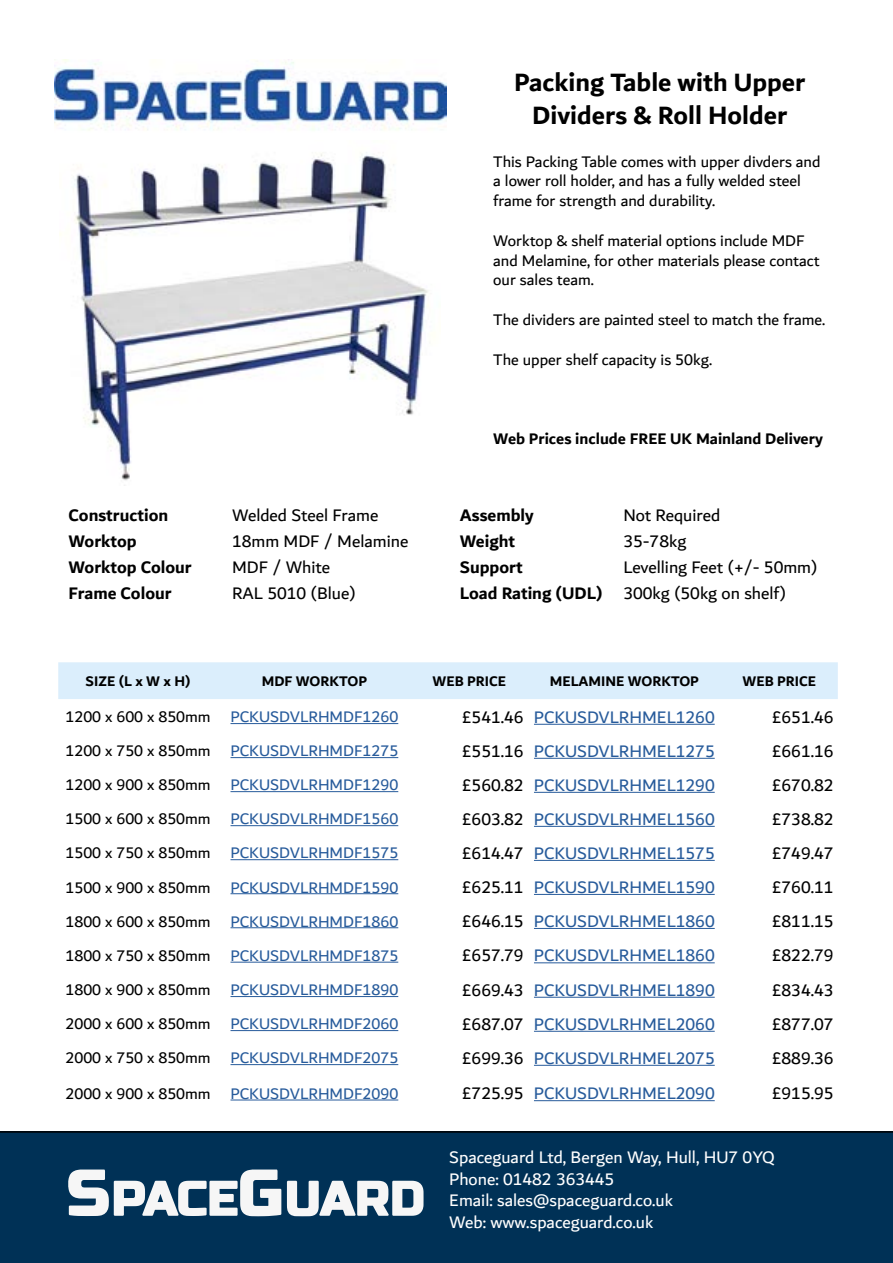
<style>
.page{position:relative;width:893px;height:1263px;background:#fff}
.page>*{position:absolute;margin:0;border:0;box-sizing:border-box;transform-origin:0 0}
.t1{font:700 27px/32.4px "Dubai";color:#000;text-align:center}
.t2{font:18px "Dubai";color:#275b9b}
.t3{font:18px/25.7px "Dubai";color:#000}
.t4{font:18px/21.6px "Dubai";color:#fff}
.t5{font:700 18px "Dubai";color:#000}
.t6{font:16.5px "Dubai";color:#275b9b}
.t7{font:16.5px/19.8px "Dubai";color:#000}
.t8{font:700 16.5px "Dubai";color:#000}
.t9{font:700 15px "Dubai";color:#000}
.s1{font-weight:700}
.s2{color:#000}
</style>
<div class="page">
<div style="left:0;top:1131px;width:893px;height:132px;background:#003156"></div>
<svg style="left:287px;top:1181px;width:137px;height:35px"></svg>
<svg style="left:68px;top:1169px;width:213px;height:47px"></svg>
<img style="left:54px;top:60px;width:392px;height:71px">
<div style="left:58px;top:662px;width:780px;height:37px;background:#dbeefc"></div>
<hr style="left:230px;top:723px;width:168px;height:1px;background:#275b9b">
<hr style="left:534px;top:724px;width:181px;height:1px;background:#275b9b">
<hr style="left:230px;top:757px;width:168px;height:1px;background:#275b9b">
<hr style="left:534px;top:758px;width:181px;height:1px;background:#275b9b">
<hr style="left:230px;top:791px;width:168px;height:1px;background:#275b9b">
<hr style="left:534px;top:792px;width:181px;height:1px;background:#275b9b">
<hr style="left:230px;top:825px;width:168px;height:1px;background:#275b9b">
<hr style="left:534px;top:826px;width:181px;height:1px;background:#275b9b">
<hr style="left:230px;top:859px;width:168px;height:1px;background:#275b9b">
<hr style="left:534px;top:860px;width:181px;height:1px;background:#275b9b">
<hr style="left:230px;top:893px;width:168px;height:1px;background:#275b9b">
<hr style="left:534px;top:894px;width:181px;height:1px;background:#275b9b">
<hr style="left:230px;top:927px;width:168px;height:1px;background:#275b9b">
<hr style="left:534px;top:928px;width:181px;height:1px;background:#275b9b">
<hr style="left:230px;top:962px;width:168px;height:1px;background:#275b9b">
<hr style="left:534px;top:962px;width:181px;height:1px;background:#275b9b">
<hr style="left:230px;top:996px;width:168px;height:1px;background:#275b9b">
<hr style="left:534px;top:997px;width:181px;height:1px;background:#275b9b">
<hr style="left:230px;top:1030px;width:168px;height:1px;background:#275b9b">
<hr style="left:534px;top:1031px;width:181px;height:1px;background:#275b9b">
<hr style="left:230px;top:1064px;width:168px;height:1px;background:#275b9b">
<hr style="left:534px;top:1065px;width:181px;height:1px;background:#275b9b">
<hr style="left:230px;top:1099px;width:168px;height:1px;background:#275b9b">
<hr style="left:534px;top:1100px;width:181px;height:1px;background:#275b9b">
<img style="left:60px;top:152px;width:369px;height:334px">
<h1 class="t1" style="left:514px;top:66px;width:293px">Packing Table with Upper<br>Dividers &amp; Roll Holder</h1>
<p class="t7" style="left:493px;top:151px;width:329px">This Packing Table comes with upper divders and a lower roll holder, and has a fully welded steel frame for strength and durability.</p>
<p class="t7" style="left:493px;top:230px;width:328px">Worktop &amp; shelf material options include MDF and Melamine, for other materials please contact our sales team.</p>
<p class="t7" style="left:493px;top:309px;width:334px">The dividers are painted steel to match the frame.</p>
<p class="t7" style="left:493px;top:349px;width:221px">The upper shelf capacity is 50kg.</p>
<p class="t5" style="left:69px;top:505px;width:101px">Construction</p>
<p class="t3" style="left:232px;top:502px;width:148px">Welded Steel Frame</p>
<p class="t5" style="left:69px;top:530px;width:70px">Worktop</p>
<p class="t3" style="left:232px;top:528px;width:178px">18mm MDF / Melamine</p>
<p class="t5" style="left:69px;top:557px;width:125px">Worktop Colour</p>
<p class="t3" style="left:232px;top:554px;width:100px">MDF / White</p>
<p class="t5" style="left:69px;top:582px;width:105px">Frame Colour</p>
<p class="t3" style="left:232px;top:580px;width:125px">RAL 5010 (Blue)</p>
<p class="t8" style="left:493px;top:428px;width:331px">Web Prices include FREE UK Mainland Delivery</p>
<p class="t5" style="left:460px;top:505px;width:75px">Assembly</p>
<p class="t3" style="left:623px;top:502px;width:98px">Not Required</p>
<p class="t5" style="left:460px;top:530px;width:57px">Weight</p>
<p class="t3" style="left:623px;top:528px;width:64px">35-78kg</p>
<p class="t5" style="left:460px;top:557px;width:64px">Support</p>
<p class="t3" style="left:460px;top:554px;width:359px;text-indent:164px">Levelling Feet (+/- 50mm)<br><span class="s1">Load Rating (UDL)</span> 300kg (50kg on shelf)</p>
<p class="t9" style="left:86px;top:672px;width:106px">SIZE (L x W x H)</p>
<p class="t9" style="left:262px;top:672px;width:107px">MDF WORKTOP</p>
<p class="t9" style="left:433px;top:672px;width:75px">WEB PRICE</p>
<p class="t9" style="left:550px;top:672px;width:151px">MELAMINE WORKTOP</p>
<p class="t9" style="left:742px;top:672px;width:75px">WEB PRICE</p>
<p class="t6" style="left:66px;top:707px;width:334px"><span class="s2">1200 x 600 x 850mm</span> PCKUSDVLRHMDF1260</p>
<p class="t2" style="left:462px;top:706px;width:254px"><span class="s2">£541.46</span> PCKUSDVLRHMEL1260</p>
<p class="t3" style="left:772px;top:704px;width:63px">£651.46</p>
<p class="t6" style="left:66px;top:741px;width:334px"><span class="s2">1200 x 750 x 850mm</span> PCKUSDVLRHMDF1275</p>
<p class="t2" style="left:462px;top:740px;width:254px"><span class="s2">£551.16</span> PCKUSDVLRHMEL1275</p>
<p class="t3" style="left:772px;top:738px;width:63px">£661.16</p>
<p class="t6" style="left:66px;top:775px;width:334px"><span class="s2">1200 x 900 x 850mm</span> PCKUSDVLRHMDF1290</p>
<p class="t2" style="left:462px;top:774px;width:254px"><span class="s2">£560.82</span> PCKUSDVLRHMEL1290</p>
<p class="t3" style="left:772px;top:772px;width:63px">£670.82</p>
<p class="t6" style="left:66px;top:809px;width:334px"><span class="s2">1500 x 600 x 850mm</span> PCKUSDVLRHMDF1560</p>
<p class="t2" style="left:462px;top:808px;width:254px"><span class="s2">£603.82</span> PCKUSDVLRHMEL1560</p>
<p class="t3" style="left:772px;top:806px;width:63px">£738.82</p>
<p class="t6" style="left:66px;top:843px;width:334px"><span class="s2">1500 x 750 x 850mm</span> PCKUSDVLRHMDF1575</p>
<p class="t2" style="left:462px;top:842px;width:254px"><span class="s2">£614.47</span> PCKUSDVLRHMEL1575</p>
<p class="t3" style="left:772px;top:840px;width:63px">£749.47</p>
<p class="t6" style="left:66px;top:877px;width:334px"><span class="s2">1500 x 900 x 850mm</span> PCKUSDVLRHMDF1590</p>
<p class="t2" style="left:462px;top:876px;width:254px"><span class="s2">£625.11</span> PCKUSDVLRHMEL1590</p>
<p class="t3" style="left:772px;top:874px;width:63px">£760.11</p>
<p class="t6" style="left:66px;top:911px;width:334px"><span class="s2">1800 x 600 x 850mm</span> PCKUSDVLRHMDF1860</p>
<p class="t2" style="left:462px;top:910px;width:254px"><span class="s2">£646.15</span> PCKUSDVLRHMEL1860</p>
<p class="t3" style="left:772px;top:908px;width:63px">£811.15</p>
<p class="t6" style="left:66px;top:945px;width:334px"><span class="s2">1800 x 750 x 850mm</span> PCKUSDVLRHMDF1875</p>
<p class="t2" style="left:462px;top:945px;width:254px"><span class="s2">£657.79</span> PCKUSDVLRHMEL1860</p>
<p class="t3" style="left:772px;top:942px;width:63px">£822.79</p>
<p class="t6" style="left:66px;top:980px;width:334px"><span class="s2">1800 x 900 x 850mm</span> PCKUSDVLRHMDF1890</p>
<p class="t2" style="left:462px;top:979px;width:254px"><span class="s2">£669.43</span> PCKUSDVLRHMEL1890</p>
<p class="t3" style="left:772px;top:977px;width:63px">£834.43</p>
<p class="t6" style="left:66px;top:1014px;width:334px"><span class="s2">2000 x 600 x 850mm</span> PCKUSDVLRHMDF2060</p>
<p class="t2" style="left:462px;top:1013px;width:254px"><span class="s2">£687.07</span> PCKUSDVLRHMEL2060</p>
<p class="t3" style="left:772px;top:1011px;width:63px">£877.07</p>
<p class="t6" style="left:66px;top:1048px;width:334px"><span class="s2">2000 x 750 x 850mm</span> PCKUSDVLRHMDF2075</p>
<p class="t2" style="left:462px;top:1047px;width:254px"><span class="s2">£699.36</span> PCKUSDVLRHMEL2075</p>
<p class="t3" style="left:772px;top:1045px;width:63px">£889.36</p>
<p class="t6" style="left:66px;top:1083px;width:334px"><span class="s2">2000 x 900 x 850mm</span> PCKUSDVLRHMDF2090</p>
<p class="t2" style="left:462px;top:1082px;width:254px"><span class="s2">£725.95</span> PCKUSDVLRHMEL2090</p>
<p class="t3" style="left:772px;top:1080px;width:63px">£915.95</p>
<p class="t4" style="left:449px;top:1146px;width:327px">Spaceguard Ltd, Bergen Way, Hull, HU7 0YQ<br>Phone: 01482 363445<br>Email: sales@spaceguard.co.uk<br>Web: www.spaceguard.co.uk</p>
</div>
